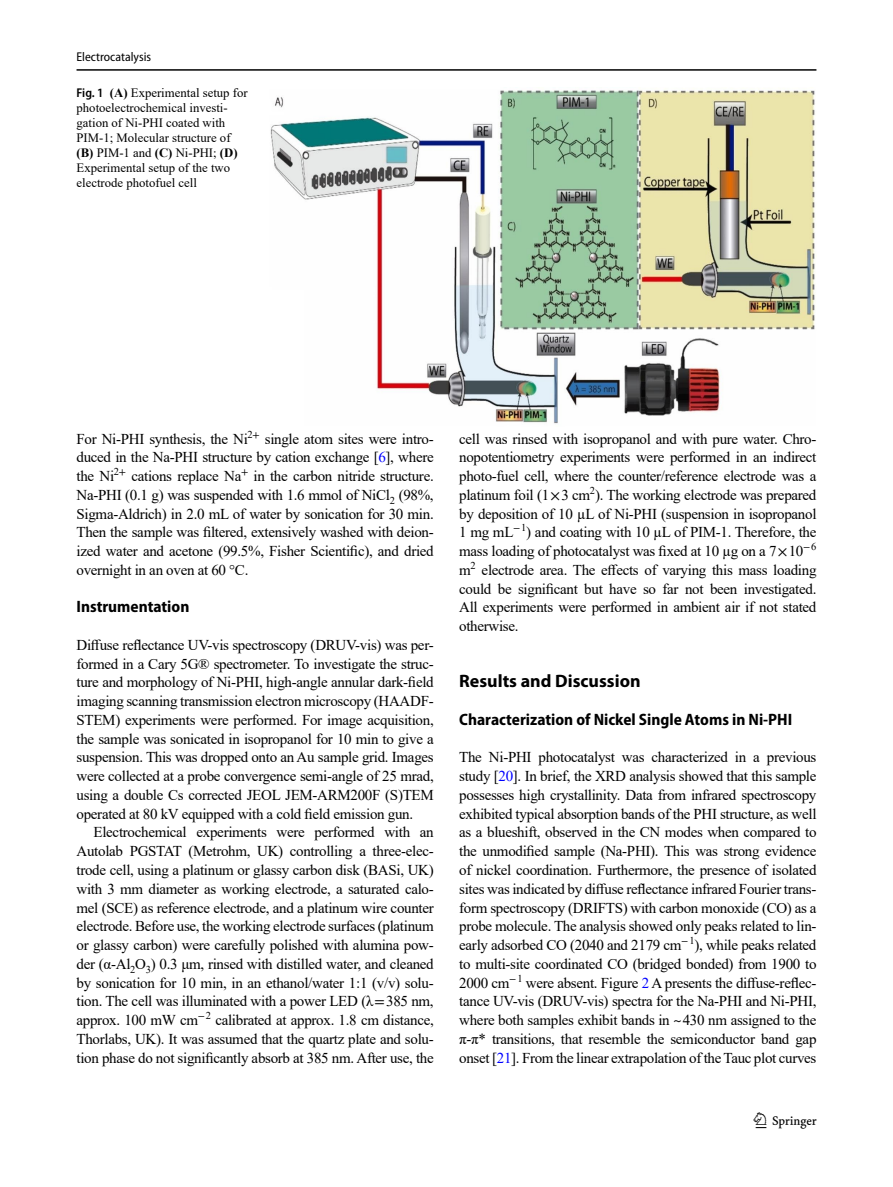
<style>
.page{position:relative;width:893px;height:1187px;background:#fff}
.page>*{position:absolute;margin:0;border:0;box-sizing:border-box;transform-origin:0 0}
.t1{font:22.5px "Springnew";color:#000}
.Head_1{font:700 18px "Myriad Pro";color:#000}
.Head_2_After_1{font:700 semi-condensed 16.5px "Myriad Pro";color:#000}
.Head_2{font:700 semi-condensed 16.5px "Myriad Pro";color:#000}
.Body_Text{font:15px/18.8px "Times New Roman";letter-spacing:-.02em;color:#000;text-align:justify}
.Body_Text_Indent{font:15px/18.8px "Times New Roman";letter-spacing:-.02em;color:#000;text-align:justify}
.Figure_Caption_Side{font:12.75px/15px "Times New Roman";color:#000}
.t2{font:semi-condensed 12.75px "Myriad Pro";color:#000}
.s1{font-family:"Myriad Pro";font-weight:600;font-stretch:semi-condensed}
.s2{font-weight:700}
.s3{color:#00f}
.s4{font-family:"STIX"}
</style>
<div class="page">
<hr style="left:77px;top:69px;width:739px;height:2px;background:#000">
<img style="left:270px;top:90px;width:545px;height:334px">
<p class="t2" style="left:77px;top:49px;width:76px">Electrocatalysis</p>
<p class="Figure_Caption_Side" style="left:77px;top:84px;width:173px"><span class="s1">Fig. 1</span> <span class="s2">(A)</span> Experimental setup for photoelectrochemical investi&shy;gation of Ni-PHI coated with<br>PIM-1; Molecular structure of <span class="s2">(B)</span> PIM-1 and <span class="s2">(C)</span> Ni-PHI; <span class="s2">(D)<br></span>Experimental setup of the two electrode photofuel cell</p>
<p class="Body_Text" style="left:77px;top:428px;width:359px">For Ni-PHI synthesis, the Ni<sup>2</sup><sup>+</sup> single atom sites were intro&shy;duced in the Na-PHI structure by cation exchange [<span class="s3">6</span>], where the Ni<sup>2</sup><sup>+</sup> cations replace Na<sup>+</sup> in the carbon nitride structure.<br>Na-PHI (0.1 g) was suspended with 1.6 mmol of NiCl<sub>2</sub> (98%, Sigma-Aldrich) in 2.0 mL of water by sonication for 30 min.<br>Then the sample was filtered, extensively washed with deion&shy;ized water and acetone (99.5%, Fisher Scientific), and dried overnight in an oven at 60 °C.</p>
<p class="Head_2" style="left:77px;top:597px;width:114px">Instrumentation</p>
<p class="Body_Text" style="left:77px;top:635px;width:359px">Diffuse reflectance UV-vis spectroscopy (DRUV-vis) was per&shy;formed in a Cary 5G® spectrometer. To investigate the struc&shy;ture and morphology of Ni-PHI, high-angle annular dark-field imaging scanning transmission electron microscopy (HAADF-STEM) experiments were performed. For image acquisition, the sample was sonicated in isopropanol for 10 min to give a suspension. This was dropped onto an Au sample grid. Images were collected at a probe convergence semi-angle of 25 mrad, using a double Cs corrected JEOL JEM-ARM200F (S)TEM operated at 80 kV equipped with a cold field emission gun.</p>
<p class="Body_Text_Indent" style="left:77px;top:822px;width:359px;text-indent:17px">Electrochemical experiments were performed with an Autolab PGSTAT (Metrohm, UK) controlling a three-elec&shy;trode cell, using a platinum or glassy carbon disk (BASi, UK) with 3 mm diameter as working electrode, a saturated calo&shy;mel (SCE) as reference electrode, and a platinum wire counter electrode. Before use, the working electrode surfaces (platinum or glassy carbon) were carefully polished with alumina pow&shy;der (α-Al<sub>2</sub>O<sub>3</sub>) 0.3 μm, rinsed with distilled water, and cleaned by sonication for 10 min, in an ethanol/water 1:1 (v/v) solu&shy;tion. The cell was illuminated with a power LED (λ<span class="s4">=</span>385 nm, approx. 100 mW cm<sup>−</sup><sup>2</sup> calibrated at approx. 1.8 cm distance, Thorlabs, UK). It was assumed that the quartz plate and solu&shy;tion phase do not significantly absorb at 385 nm. After use, the</p>
<p class="Body_Text_Indent" style="left:459px;top:428px;width:359px">cell was rinsed with isopropanol and with pure water. Chro&shy;nopotentiometry experiments were performed in an indirect photo-fuel cell, where the counter/reference electrode was a platinum foil (1<span class="s4">×</span>3 cm<sup>2</sup>). The working electrode was prepared by deposition of 10 µL of Ni-PHI (suspension in isopropanol 1 mg mL<sup>−</sup><sup>1</sup>) and coating with 10 µL of PIM-1. Therefore, the mass loading of photocatalyst was fixed at 10 µg on a 7<span class="s4">×</span>10<sup>−</sup><sup>6 </sup>m<sup>2</sup> electrode area. The effects of varying this mass loading could be significant but have so far not been investigated.<br>All experiments were performed in ambient air if not stated otherwise.</p>
<p class="Head_1" style="left:459px;top:669px;width:183px">Results and Discussion</p>
<p class="Head_2_After_1" style="left:459px;top:710px;width:335px">Characterization of Nickel Single Atoms in Ni-PHI</p>
<p class="Body_Text" style="left:459px;top:747px;width:359px">The Ni-PHI photocatalyst was characterized in a previous study [<span class="s3">20</span>]. In brief, the XRD analysis showed that this sample possesses high crystallinity. Data from infrared spectroscopy exhibited typical absorption bands of the PHI structure, as well as a blueshift, observed in the CN modes when compared to the unmodified sample (Na-PHI). This was strong evidence of nickel coordination. Furthermore, the presence of isolated sites was indicated by diffuse reflectance infrared Fourier trans&shy;form spectroscopy (DRIFTS) with carbon monoxide (CO) as a probe molecule. The analysis showed only peaks related to lin&shy;early adsorbed CO (2040 and 2179 cm<sup>−</sup><sup>1</sup>), while peaks related to multi-site coordinated CO (bridged bonded) from 1900 to 2000 cm<sup>−</sup><sup>1</sup> were absent. Figure <span class="s3">2</span> A presents the diffuse-reflec&shy;tance UV-vis (DRUV-vis) spectra for the Na-PHI and Ni-PHI, where both samples exhibit bands in <span class="s4">~</span>430 nm assigned to the π-π* transitions, that resemble the semiconductor band gap onset [<span class="s3">21</span>]. From the linear extrapolation of the Tauc plot curves</p>
<h1 class="t1" style="left:756px;top:1107px;width:63px">1 3</h1>
</div>
